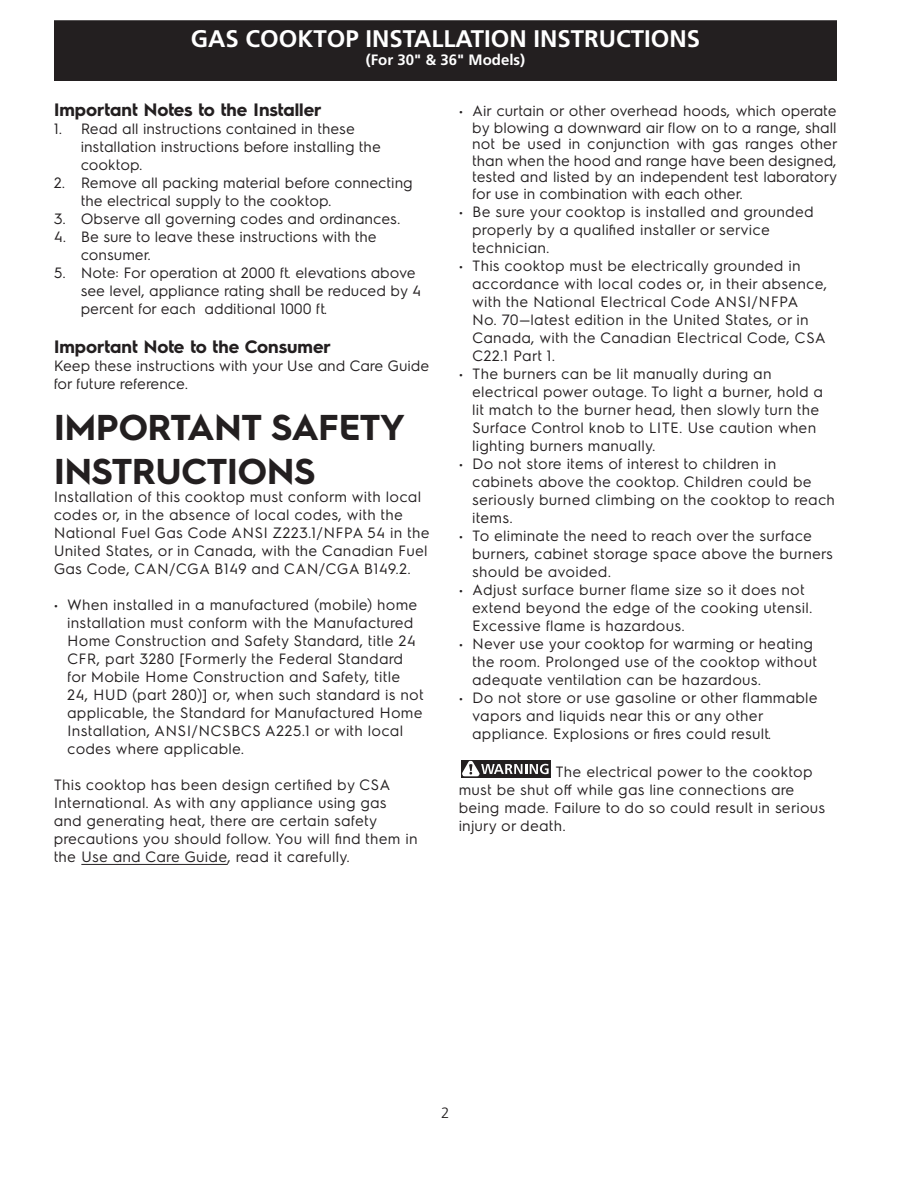
<style>
.page{position:relative;width:918px;height:1188px;background:#fff}
.page>*{position:absolute;margin:0;border:0;box-sizing:border-box;transform-origin:0 0}
.t1{font:700 36px/43.2px "Electrolux Sans";color:#231f20}
.t2{font:700 24px "Frutiger";color:#fff}
.t3{font:700 18px "Electrolux Sans";color:#231f20}
.t4{font:15px/18px "Electrolux Sans";letter-spacing:.015em;color:#231f20}
.t5{font:700 15px "Frutiger";color:#fff}
.t6{font:300 15px "Frutiger";color:#231f20}
</style>
<div class="page">
<div style="left:55px;top:21px;width:781px;height:59px;background:#231f20"></div>
<div style="left:54px;top:20px;width:783px;height:61px;border:2px solid #231f20"></div>
<hr style="left:81px;top:864px;width:147px;height:1px;background:#231f20">
<div style="left:461px;top:760px;width:90px;height:18px;background:#231f20"></div>
<svg style="left:462px;top:760px;width:87px;height:17px"></svg>
<h2 class="t2" style="left:191px;top:24px;width:511px">GAS COOKTOP INSTALLATION INSTRUCTIONS</h2>
<p class="t5" style="left:366px;top:51px;width:161px">(For 30" &amp; 36" Models)</p>
<p class="t3" style="left:54px;top:97px;width:269px">Important Notes to the Installer</p>
<p class="t4" style="left:81px;top:119px;width:302px;text-indent:-27px">1. Read all instructions contained in these installation instructions before installing the cooktop.</p>
<p class="t4" style="left:81px;top:173px;width:334px;text-indent:-27px">2. Remove all packing material before connecting the electrical supply to the cooktop.</p>
<p class="t4" style="left:54px;top:209px;width:348px">3. Observe all governing codes and ordinances.</p>
<p class="t4" style="left:81px;top:227px;width:297px;text-indent:-27px">4. Be sure to leave these instructions with the consumer.</p>
<p class="t4" style="left:81px;top:263px;width:342px;text-indent:-27px">5. Note: For operation at 2000 ft. elevations above see level, appliance rating shall be reduced by 4 percent for each additional 1000 ft.</p>
<p class="t3" style="left:54px;top:334px;width:278px">Important Note to the Consumer</p>
<p class="t4" style="left:54px;top:356px;width:377px">Keep these instructions with your Use and Care Guide for future reference.</p>
<h1 class="t1" style="left:54px;top:404px;width:352px">IMPORTANT SAFETY<br>INSTRUCTIONS</h1>
<p class="t4" style="left:54px;top:486px;width:377px">Installation of this cooktop must conform with local codes or, in the absence of local codes, with the National Fuel Gas Code ANSI Z223.1/NFPA 54 in the United States, or in Canada, with the Canadian Fuel Gas Code, CAN/CGA B149 and CAN/CGA B149.2.</p>
<p class="t4" style="left:68px;top:594px;width:358px;text-indent:-14px">• When installed in a manufactured (mobile) home installation must conform with the Manufactured Home Construction and Safety Standard, title 24<br>CFR, part 3280 [Formerly the Federal Standard for Mobile Home Construction and Safety, title 24, HUD (part 280)] or, when such standard is not applicable, the Standard for Manufactured Home Installation, ANSI/NCSBCS A225.1 or with local codes where applicable.</p>
<p class="t4" style="left:54px;top:774px;width:365px">This cooktop has been design certified by CSA International. As with any appliance using gas and generating heat, there are certain safety precautions you should follow. You will find them in the Use and Care Guide, read it carefully.</p>
<p class="t4" style="left:472px;top:102px;width:367px;line-height:16.5px;text-align:justify;text-indent:-14px">• Air curtain or other overhead hoods, which operate by blowing a downward air flow on to a range, shall not be used in conjunction with gas ranges other than when the hood and range have been designed, tested and listed by an independent test laboratory for use in combination with each other.</p>
<p class="t4" style="left:472px;top:202px;width:343px;text-indent:-14px">• Be sure your cooktop is installed and grounded properly by a qualified installer or service technician.</p>
<p class="t4" style="left:472px;top:256px;width:357px;text-indent:-14px">• This cooktop must be electrically grounded in accordance with local codes or, in their absence, with the National Electrical Code ANSI/NFPA<br>No. 70—latest edition in the United States, or in Canada, with the Canadian Electrical Code, CSA C22.1 Part 1.</p>
<p class="t4" style="left:472px;top:364px;width:352px;text-indent:-14px">• The burners can be lit manually during an electrical power outage. To light a burner, hold a lit match to the burner head, then slowly turn the Surface Control knob to LITE. Use caution when lighting burners manually.</p>
<p class="t4" style="left:472px;top:454px;width:364px;text-indent:-14px">• Do not store items of interest to children in cabinets above the cooktop. Children could be seriously burned climbing on the cooktop to reach items.</p>
<p class="t4" style="left:472px;top:526px;width:362px;text-indent:-14px">• To eliminate the need to reach over the surface burners, cabinet storage space above the burners should be avoided.</p>
<p class="t4" style="left:472px;top:580px;width:342px;text-indent:-14px">• Adjust surface burner flame size so it does not extend beyond the edge of the cooking utensil.<br>Excessive flame is hazardous.</p>
<p class="t4" style="left:472px;top:634px;width:346px;text-indent:-14px">• Never use your cooktop for warming or heating the room. Prolonged use of the cooktop without adequate ventilation can be hazardous.</p>
<p class="t4" style="left:472px;top:688px;width:347px;text-indent:-14px">• Do not store or use gasoline or other flammable vapors and liquids near this or any other appliance. Explosions or fires could result.</p>
<p class="t4" style="left:459px;top:762px;width:368px;text-indent:97px">The electrical power to the cooktop must be shut off while gas line connections are being made. Failure to do so could result in serious injury or death.</p>
<p class="t6" style="left:441px;top:1105px;width:10px">2</p>
</div>
